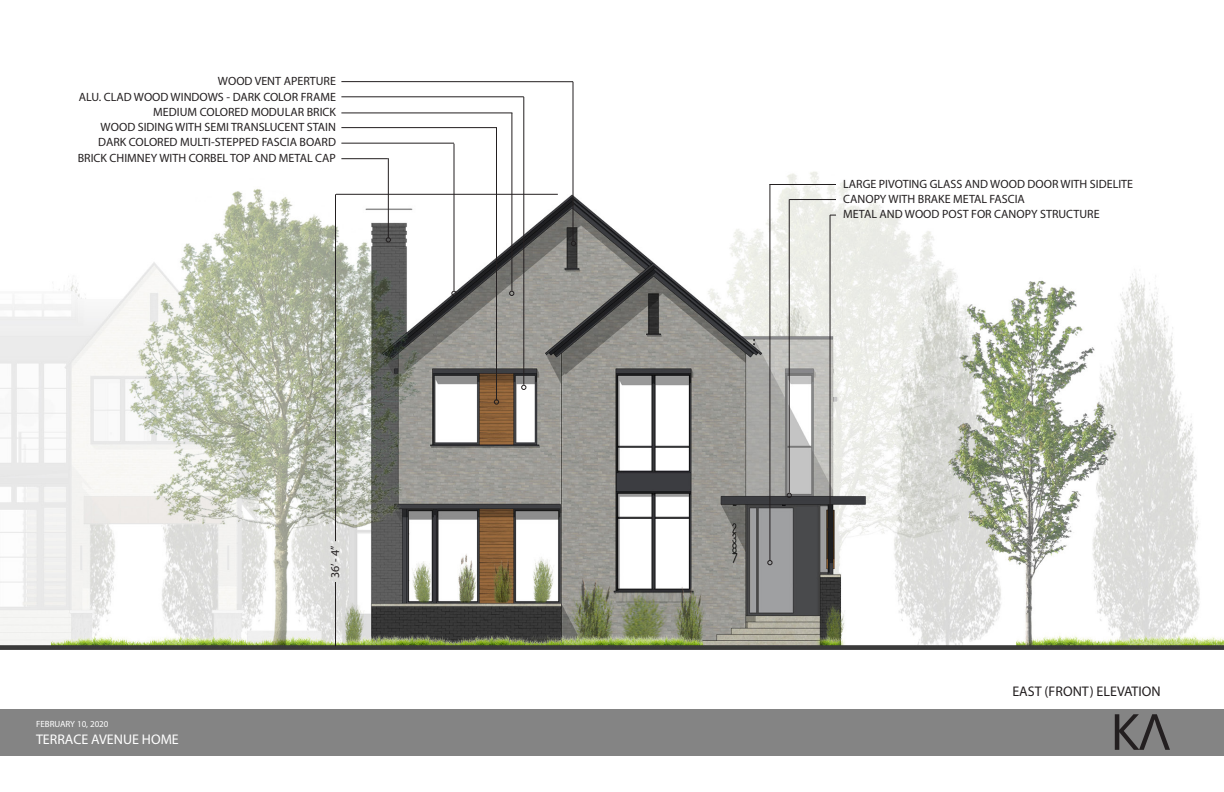
<style>
.page{position:relative;width:1224px;height:792px;background:#fff}
.page>*{position:absolute;margin:0;border:0;box-sizing:border-box;transform-origin:0 0}
.t1{font:14px "Myriad Pro";color:#231f20}
.t2{font:14px "Myriad Pro";color:#fff}
.t3{font:12px "Myriad Pro";color:#231f20}
.t4{font:9px "Myriad Pro";color:#fff}
</style>
<div class="page">
<div style="left:0;top:709px;width:1224px;height:47px;background:#848484"></div>
<svg style="left:1115px;top:714px;width:55px;height:36px"></svg>
<img style="left:0;top:81px;width:1224px;height:569px">
<hr style="left:341px;top:81px;width:232px;height:1px;background:#231f20">
<hr style="left:572px;top:82px;width:2px;height:160px;background:#231f20">
<hr style="left:769px;top:184px;width:67px;height:1px;background:#231f20">
<hr style="left:769px;top:184px;width:1px;height:376px;background:#231f20">
<svg style="left:767px;top:560px;width:6px;height:5px"></svg>
<hr style="left:789px;top:199px;width:47px;height:1px;background:#231f20">
<hr style="left:789px;top:199px;width:1px;height:294px;background:#231f20">
<svg style="left:787px;top:493px;width:5px;height:5px"></svg>
<hr style="left:830px;top:215px;width:1px;height:312px;background:#231f20">
<svg style="left:827px;top:527px;width:6px;height:5px"></svg>
<hr style="left:341px;top:96px;width:183px;height:1px;background:#231f20">
<hr style="left:523px;top:97px;width:1px;height:288px;background:#231f20">
<svg style="left:521px;top:385px;width:5px;height:5px"></svg>
<hr style="left:341px;top:112px;width:171px;height:1px;background:#231f20">
<svg style="left:509px;top:291px;width:5px;height:5px"></svg>
<hr style="left:341px;top:127px;width:156px;height:1px;background:#231f20">
<hr style="left:496px;top:128px;width:1px;height:272px;background:#231f20">
<svg style="left:494px;top:399px;width:5px;height:6px"></svg>
<hr style="left:341px;top:143px;width:113px;height:1px;background:#231f20">
<hr style="left:454px;top:144px;width:1px;height:147px;background:#231f20">
<svg style="left:451px;top:291px;width:6px;height:5px"></svg>
<hr style="left:341px;top:158px;width:47px;height:1px;background:#231f20">
<svg style="left:386px;top:237px;width:5px;height:5px"></svg>
<hr style="left:511px;top:113px;width:1px;height:178px;background:#231f20">
<svg style="left:571px;top:241px;width:5px;height:5px"></svg>
<hr style="left:388px;top:158px;width:1px;height:80px;background:#231f20">
<hr style="left:336px;top:194px;width:222px;height:1px;background:#231f20">
<hr style="left:335px;top:194px;width:1px;height:347px;background:#231f20">
<hr style="left:335px;top:582px;width:1px;height:64px;background:#231f20">
<p class="t3" style="left:218px;top:74px;width:120px">WOOD VENT APERTURE</p>
<p class="t3" style="left:79px;top:89px;width:259px">ALU. CLAD WOOD WINDOWS - DARK COLOR FRAME</p>
<p class="t3" style="left:153px;top:104px;width:184px">MEDIUM COLORED MODULAR BRICK</p>
<p class="t3" style="left:101px;top:119px;width:237px">WOOD SIDING WITH SEMI TRANSLUCENT STAIN</p>
<p class="t3" style="left:98px;top:135px;width:239px">DARK COLORED MULTI-STEPPED FASCIA BOARD</p>
<p class="t3" style="left:78px;top:151px;width:260px">BRICK CHIMNEY WITH CORBEL TOP AND METAL CAP</p>
<p class="t4" style="left:36px;top:719px;width:74px">FEBRUARY 10, 2020</p>
<p class="t2" style="left:36px;top:730px;width:144px">TERRACE AVENUE HOME</p>
<p class="t3" style="left:328px;top:578px;width:34px;rotate:-90deg">36’ - 4”</p>
<p class="t3" style="left:843px;top:176px;width:291px">LARGE PIVOTING GLASS AND WOOD DOOR WITH SIDELITE</p>
<p class="t3" style="left:843px;top:191px;width:183px">CANOPY WITH BRAKE METAL FASCIA</p>
<p class="t3" style="left:843px;top:207px;width:258px">METAL AND WOOD POST FOR CANOPY STRUCTURE</p>
<p class="t1" style="left:1012px;top:682px;width:150px">EAST (FRONT) ELEVATION</p>
</div>
